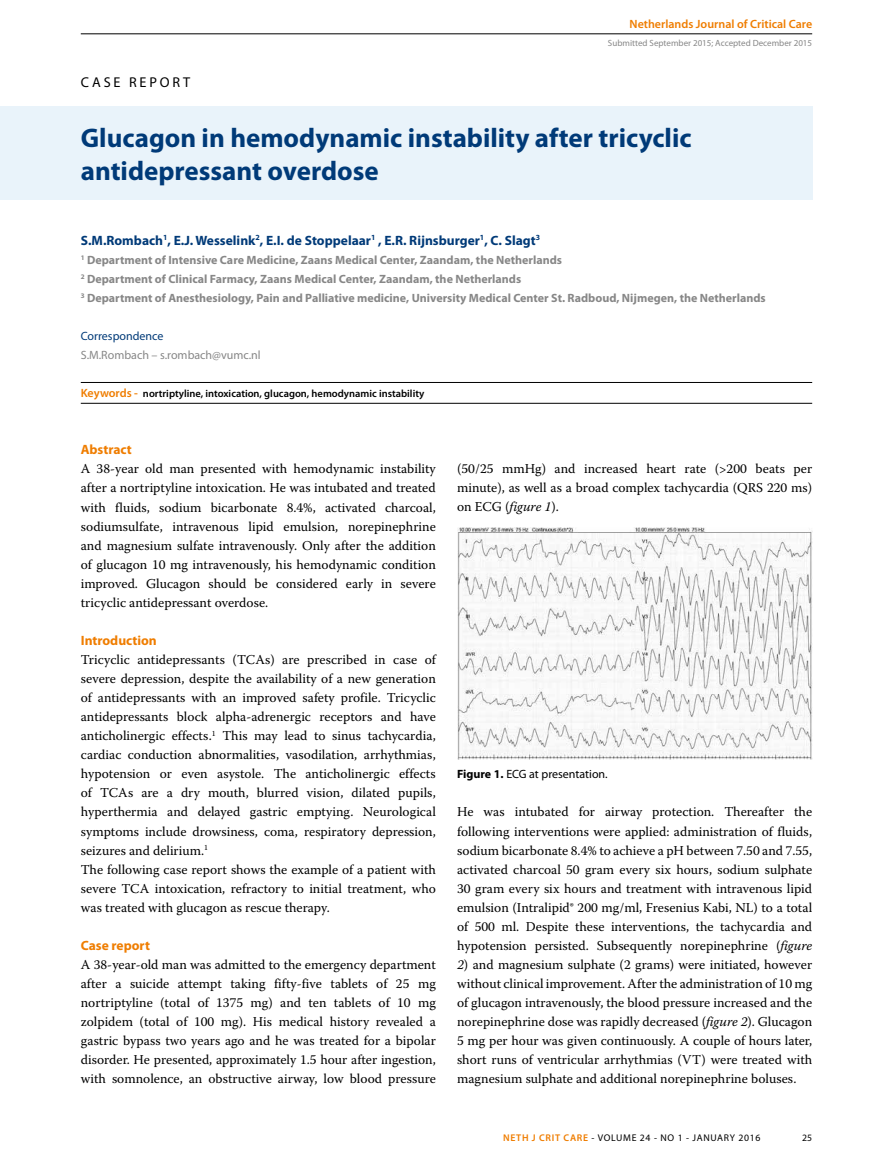
<style>
.page{position:relative;width:893px;height:1170px;background:#fff}
.page>*{position:absolute;margin:0;border:0;box-sizing:border-box;transform-origin:0 0}
.t1{font:700 27px/32.4px "Myriad Pro";color:#003a78}
.t2{font:14.25px "Myriad Pro";letter-spacing:.2em;color:#000}
.t3{font:13.5px/19px "Warnock Pro";color:#000;text-align:justify}
.t4{font:700 13.5px "Myriad Pro";color:#003a78}
.t5{font:700 13.5px "Myriad Pro";color:#ef7d00}
.t6{font:700 12px/19px "Myriad Pro";color:#878787}
.t7{font:600 12px "Myriad Pro";color:#ef7d00}
.t8{font:12px "Myriad Pro";color:#878787}
.t9{font:12px "Myriad Pro";color:#000}
.t10{font:12px "Myriad Pro";color:#003a78}
.t11{font:600 10.5px "Myriad Pro";color:#000}
.t12{font:9.75px "Myriad Pro";letter-spacing:.07em;color:#000}
.t13{font:9px "Myriad Pro";color:#878787}
.s1{font-size:12px;color:#ef7d00}
.s2{font-style:italic}
.s3{font-weight:700}
.s4{font-weight:600;color:#ef7d00}
</style>
<div class="page">
<hr style="left:81px;top:34px;width:731px;height:1px;background:#000">
<div style="left:0;top:106px;width:812px;height:94px;background:#e9f3fa"></div>
<hr style="left:81px;top:403px;width:731px;height:1px;background:#000">
<hr style="left:81px;top:382px;width:731px;height:1px;background:#000">
<img style="left:457px;top:527px;width:355px;height:232px">
<p class="t7" style="left:630px;top:17px;width:184px">Netherlands Journal of Critical Care</p>
<p class="t2" style="left:81px;top:74px;width:111px">CASE REPORT</p>
<p class="t13" style="left:608px;top:38px;width:206px">Submitted September 2015; Accepted December 2015</p>
<h1 class="t1" style="left:81px;top:121px;width:612px">Glucagon in hemodynamic instability after tricyclic antidepressant overdose</h1>
<p class="t4" style="left:81px;top:231px;width:461px">S.M.Rombach<sup>1</sup>, E.J. Wesselink<sup>2</sup>, E.I. de Stoppelaar<sup>1</sup> , E.R. Rijnsburger<sup>1</sup>, C. Slagt<sup>3</sup></p>
<p class="t6" style="left:81px;top:250px;width:686px"><sup>1</sup> Department of Intensive Care Medicine, Zaans Medical Center, Zaandam, the Netherlands<br><sup>2</sup> Department of Clinical Farmacy, Zaans Medical Center, Zaandam, the Netherlands<br><sup>3</sup> Department of Anesthesiology, Pain and Palliative medicine, University Medical Center St. Radboud, Nijmegen, the Netherlands</p>
<p class="t10" style="left:81px;top:328px;width:84px">Correspondence</p>
<p class="t8" style="left:81px;top:347px;width:181px">S.M.Rombach – s.rombach@vumc.nl</p>
<p class="t11" style="left:81px;top:387px;width:345px"><span class="s1">Keywords -</span> nortriptyline, intoxication, glucagon, hemodynamic instability</p>
<p class="t5" style="left:81px;top:441px;width:53px">Abstract</p>
<p class="t3" style="left:81px;top:459px;width:357px">A 38-year old man presented with hemodynamic instability after a nortriptyline intoxication. He was intubated and treated with fluids, sodium bicarbonate 8.4%, activated charcoal, sodiumsulfate, intravenous lipid emulsion, norepinephrine and magnesium sulfate intravenously. Only after the addition of glucagon 10 mg intravenously, his hemodynamic condition improved. Glucagon should be considered early in severe tricyclic antidepressant overdose.</p>
<p class="t5" style="left:81px;top:631px;width:78px">Introduction</p>
<p class="t3" style="left:81px;top:649px;width:357px;text-align:left">Tricyclic antidepressants (TCAs) are prescribed in case of severe depression, despite the availability of a new generation of antidepressants with an improved safety profile. Tricyclic antidepressants block alpha-adrenergic receptors and have anticholinergic effects.<sup>1</sup> This may lead to sinus tachycardia, cardiac conduction abnormalities, vasodilation, arrhythmias, hypotension or even asystole. The anticholinergic effects of TCAs are a dry mouth, blurred vision, dilated pupils, hyperthermia and delayed gastric emptying. Neurological symptoms include drowsiness, coma, respiratory depression, seizures and delirium.<sup>1<br></sup>The following case report shows the example of a patient with severe TCA intoxication, refractory to initial treatment, who was treated with glucagon as rescue therapy.</p>
<p class="t5" style="left:81px;top:936px;width:71px">Case report</p>
<p class="t3" style="left:81px;top:954px;width:357px">A 38-year-old man was admitted to the emergency department after a suicide attempt taking fifty-five tablets of 25 mg nortriptyline (total of 1375 mg) and ten tablets of 10 mg zolpidem (total of 100 mg). His medical history revealed a gastric bypass two years ago and he was treated for a bipolar disorder. He presented, approximately 1.5 hour after ingestion, with somnolence, an obstructive airway, low blood pressure</p>
<p class="t3" style="left:457px;top:459px;width:357px">(50/25 mmHg) and increased heart rate (&gt;200 beats per minute), as well as a broad complex tachycardia (QRS 220 ms) on ECG (<span class="s2">figure 1</span>).</p>
<p class="t9" style="left:457px;top:766px;width:152px"><span class="s3">Figure 1.</span> ECG at presentation.</p>
<p class="t3" style="left:457px;top:802px;width:357px">He was intubated for airway protection. Thereafter the following interventions were applied: administration of fluids, sodium bicarbonate 8.4% to achieve a pH between 7.50 and 7.55, activated charcoal 50 gram every six hours, sodium sulphate 30 gram every six hours and treatment with intravenous lipid emulsion (Intralipid® 200 mg/ml, Fresenius Kabi, NL) to a total of 500 ml. Despite these interventions, the tachycardia and hypotension persisted. Subsequently norepinephrine (<span class="s2">figure</span></p>
<p class="t3" style="left:457px;top:954px;width:357px"><span class="s2">2</span>) and magnesium sulphate (2 grams) were initiated, however without clinical improvement. After the administration of 10 mg of glucagon intravenously, the blood pressure increased and the norepinephrine dose was rapidly decreased (<span class="s2">figure 2</span>). Glucagon 5 mg per hour was given continuously. A couple of hours later, short runs of ventricular arrhythmias (VT) were treated with magnesium sulphate and additional norepinephrine boluses.</p>
<p class="t12" style="left:503px;top:1131px;width:259px"><span class="s4">NETH J CRIT CARE</span> - VOLUME 24 - NO 1 - JANUARY 2016</p>
<p class="t12" style="left:802px;top:1131px;width:12px">25</p>
</div>
